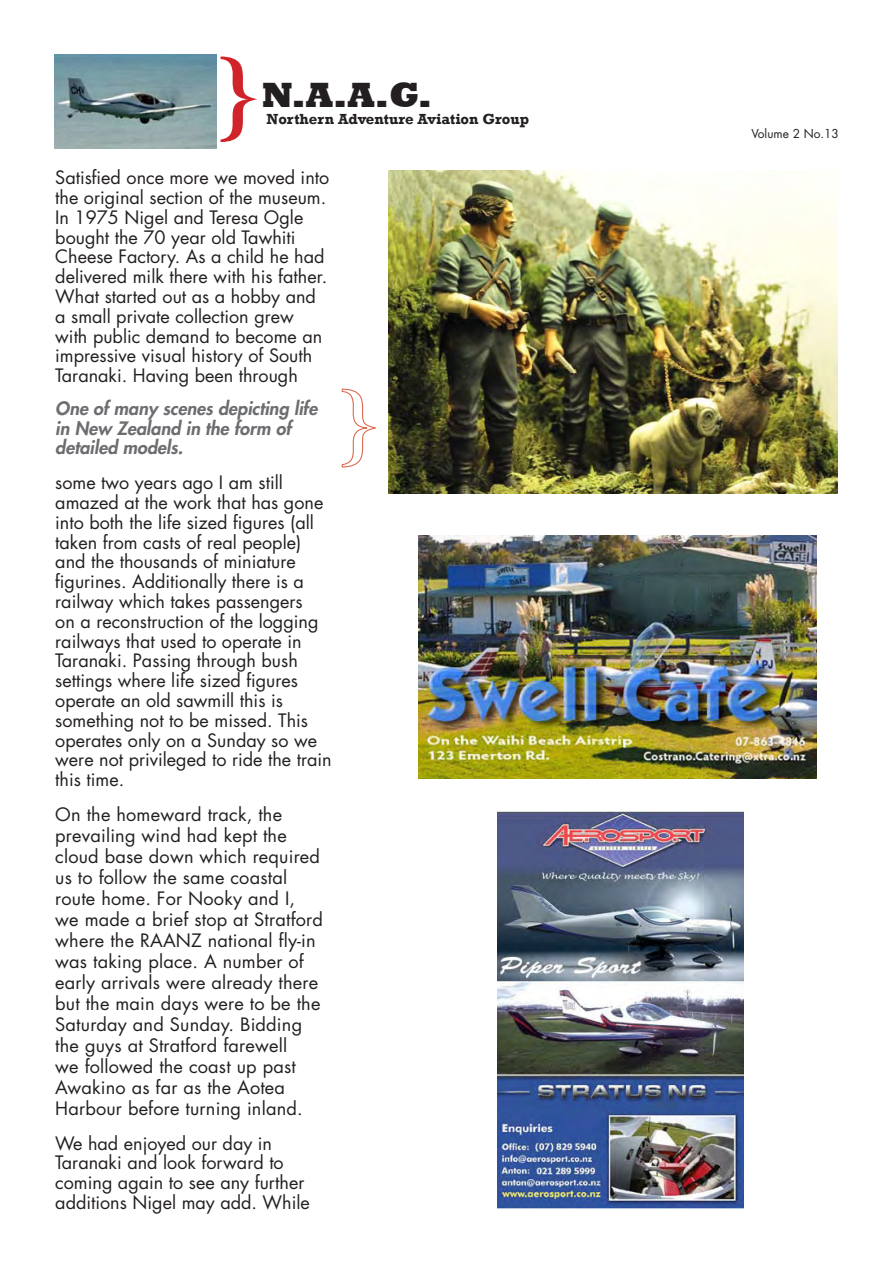
<style>
.page{position:relative;width:893px;height:1263px;background:#fff}
.page>*{position:absolute;margin:0;border:0;box-sizing:border-box;transform-origin:0 0}
.t1{font:700 99px "Times";color:#d1232a}
.t2{font:800 36px "Rockwell";color:#231f20}
.t3{font:18px/19.8px "Futura";color:#231f20}
.t4{font:italic 800 18px/19.8px "Futura";color:#6c6d70}
.t5{font:700 15px "Rockwell";color:#231f20}
.t6{font:12px "Futura";color:#231f20}
</style>
<div class="page">
<img style="left:54px;top:54px;width:162px;height:95px">
<svg style="left:341px;top:388px;width:35px;height:80px"></svg>
<img style="left:418px;top:536px;width:399px;height:242px">
<img style="left:388px;top:170px;width:450px;height:323px">
<img style="left:498px;top:811px;width:245px;height:398px">
<h1 class="t1" style="left:218px;top:-3px;width:41px">}</h1>
<h2 class="t2" style="left:262px;top:74px;width:171px">N.A.A.G.</h2>
<p class="t5" style="left:266px;top:110px;width:264px">Northern Adventure Aviation Group</p>
<p class="t3" style="left:55px;top:167px;width:275px">Satisfied once more we moved into the original section of the museum.<br>In 1975 Nigel and Teresa Ogle bought the 70 year old Tawhiti<br>Cheese Factory. As a child he had delivered milk there with his father.<br>What started out as a hobby and a small private collection grew with public demand to become an impressive visual history of South<br>Taranaki. Having been through</p>
<p class="t4" style="left:55px;top:398px;width:264px">One of many scenes depicting life in New Zealand in the form of detailed models.</p>
<p class="t3" style="left:55px;top:472px;width:278px">some two years ago I am still amazed at the work that has gone into both the life sized figures (all taken from casts of real people) and the thousands of miniature figurines. Additionally there is a railway which takes passengers<br>on a reconstruction of the logging railways that used to operate in<br>Taranaki. Passing through bush settings where life sized figures operate an old sawmill this is something not to be missed. This operates only on a Sunday so we were not privileged to ride the train this time.</p>
<p class="t3" style="left:55px;top:803px;width:269px;line-height:21px">On the homeward track, the prevailing wind had kept the cloud base down which required us to follow the same coastal route home. For Nooky and I, we made a brief stop at Stratford where the RAANZ national fly-in was taking place. A number of early arrivals were already there but the main days were to be the<br>Saturday and Sunday. Bidding the guys at Stratford farewell<br>we followed the coast up past<br>Awakino as far as the Aotea<br>Harbour before turning inland.</p>
<p class="t3" style="left:55px;top:1133px;width:256px">We had enjoyed our day in<br>Taranaki and look forward to coming again to see any further additions Nigel may add. While</p>
<p class="t6" style="left:751px;top:125px;width:89px">Volume 2 No.13</p>
</div>
